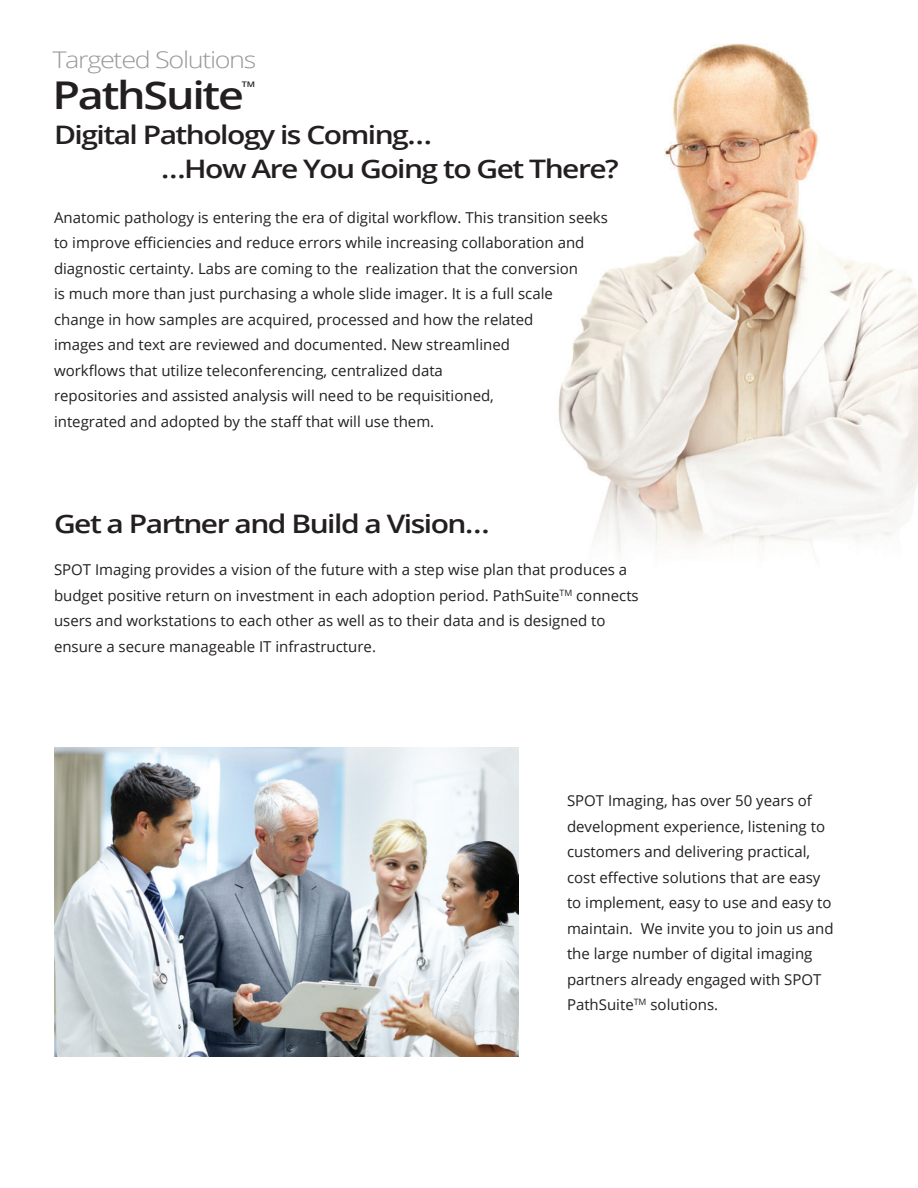
<style>
.page{position:relative;width:918px;height:1188px;background:#fff}
.page>*{position:absolute;margin:0;border:0;box-sizing:border-box;transform-origin:0 0}
.t1{font:600 38.25px "Open Sans";letter-spacing:-.05em;color:#231f20;scale:1.18 1}
.t2{font:600 25.5px/34.5px "Open Sans";letter-spacing:-.05em;color:#231f20;scale:1.18 1}
.t3{font:300 22.95px "Open Sans";letter-spacing:-.05em;color:#97999c;scale:1.18 1}
.t4{font:15px/25.5px "Open Sans";color:#231f20}
.t5{font:600 7.65px "Open Sans";color:#231f20;scale:1.18 1}
</style>
<div class="page">
<img style="left:558px;top:43px;width:360px;height:508px">
<img style="left:54px;top:747px;width:464px;height:310px">
<h3 class="t3" style="left:52px;top:44px;width:174px">Targeted Solutions</h3>
<h1 class="t1" style="left:52px;top:69px;width:164px">PathSuite</h1>
<p class="t5" style="left:242px;top:79px;width:13px">TM</p>
<h2 class="t2" style="left:161px;top:117px;width:389px;text-indent:-107px">Digital Pathology is Coming…<br>…How Are You Going to Get There?</h2>
<p class="t4" style="left:54px;top:204px;width:555px">Anatomic pathology is entering the era of digital workflow. This transition seeks to improve efficiencies and reduce errors while increasing collaboration and diagnostic certainty. Labs are coming to the realization that the conversion<br>is much more than just purchasing a whole slide imager. It is a full scale<br>change in how samples are acquired, processed and how the related<br>images and text are reviewed and documented. New streamlined<br>workflows that utilize teleconferencing, centralized data<br>repositories and assisted analysis will need to be requisitioned,<br>integrated and adopted by the staff that will use them.</p>
<h2 class="t2" style="left:54px;top:506px;width:371px">Get a Partner and Build a Vision…</h2>
<p class="t4" style="left:54px;top:557px;width:586px">SPOT Imaging provides a vision of the future with a step wise plan that produces a budget positive return on investment in each adoption period. PathSuite<sup>TM</sup> connects users and workstations to each other as well as to their data and is designed to ensure a secure manageable IT infrastructure.</p>
<p class="t4" style="left:567px;top:788px;width:268px">SPOT Imaging, has over 50 years of development experience, listening to customers and delivering practical, cost effective solutions that are easy to implement, easy to use and easy to maintain. We invite you to join us and the large number of digital imaging partners already engaged with SPOT PathSuite<sup>TM</sup> solutions.</p>
</div>
